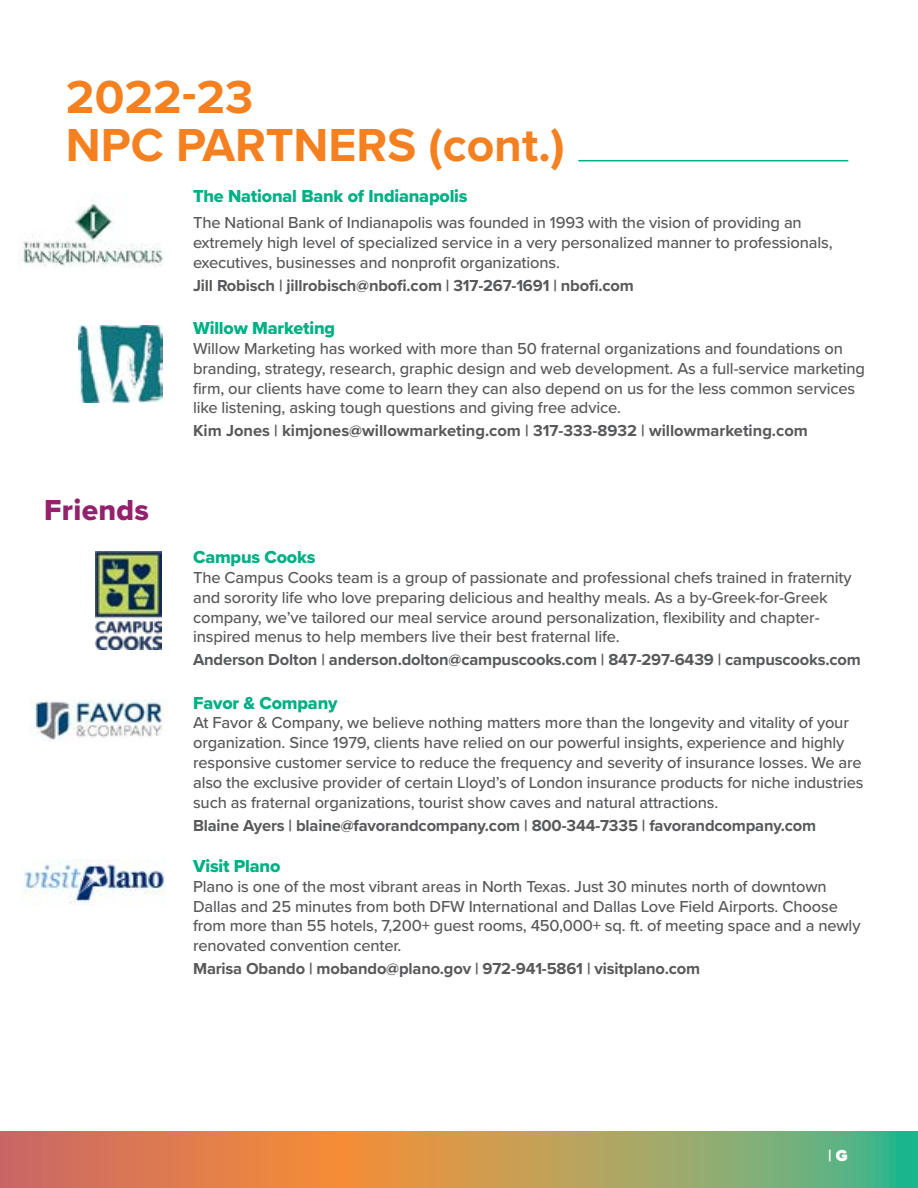
<style>
.page{position:relative;width:918px;height:1188px;background:#fff}
.page>*{position:absolute;margin:0;border:0;box-sizing:border-box;transform-origin:0 0}
.t1{font:700 48px/48px "Proxima Nova";color:#f58020}
.t2{font:30px "Proxima Nova Extrabld";letter-spacing:.01em;color:#94216c}
.t3{font:18px "Proxima Nova Extrabld";letter-spacing:-.01em;color:#00b085}
.t4{font:500 16.5px/19.8px "Proxima Nova";letter-spacing:-.01em;color:#58595b}
.t5{font:700 16.5px "Proxima Nova";letter-spacing:-.01em;color:#58595b}
.t6{font:700 16.5px "Proxima Nova";color:#fff}
.s1{font-weight:900}
</style>
<div class="page">
<svg style="left:0;top:1132px;width:918px;height:56px;background:#b8955c"></svg>
<img style="left:20px;top:195px;width:143px;height:72px">
<img style="left:22px;top:860px;width:143px;height:45px">
<hr style="left:578px;top:160px;width:270px;height:1px;background:#00b085">
<img style="left:79px;top:325px;width:84px;height:78px">
<img style="left:31px;top:700px;width:135px;height:40px">
<img style="left:96px;top:552px;width:65px;height:97px">
<h1 class="t1" style="left:66px;top:72px;width:501px">2022-23<br>NPC PARTNERS (cont.)</h1>
<p class="t3" style="left:193px;top:182px;width:276px">The National Bank of Indianapolis</p>
<p class="t4" style="left:193px;top:212px;width:641px">The National Bank of Indianapolis was founded in 1993 with the vision of providing an extremely high level of specialized service in a very personalized manner to professionals, executives, businesses and nonprofit organizations.</p>
<p class="t5" style="left:193px;top:273px;width:442px">Jill Robisch | jillrobisch@nbofi.com | 317-267-1691 | nbofi.com</p>
<p class="t3" style="left:193px;top:315px;width:144px">Willow Marketing</p>
<p class="t4" style="left:193px;top:338px;width:673px">Willow Marketing has worked with more than 50 fraternal organizations and foundations on branding, strategy, research, graphic design and web development. As a full-service marketing firm, our clients have come to learn they can also depend on us for the less common services like listening, asking tough questions and giving free advice.</p>
<p class="t5" style="left:193px;top:419px;width:616px">Kim Jones | kimjones@willowmarketing.com | 317-333-8932 | willowmarketing.com</p>
<h2 class="t2" style="left:44px;top:487px;width:106px">Friends</h2>
<p class="t3" style="left:193px;top:544px;width:124px">Campus Cooks</p>
<p class="t4" style="left:193px;top:567px;width:660px">The Campus Cooks team is a group of passionate and professional chefs trained in fraternity and sorority life who love preparing delicious and healthy meals. As a by-Greek-for-Greek company, we’ve tailored our meal service around personalization, flexibility and chapter&shy;inspired menus to help members live their best fraternal life.</p>
<p class="t5" style="left:193px;top:648px;width:669px">Anderson Dolton | anderson.dolton@campuscooks.com | 847-297-6439 | campuscooks.com</p>
<p class="t3" style="left:193px;top:689px;width:146px">Favor &amp; Company</p>
<p class="t4" style="left:193px;top:712px;width:672px">At Favor &amp; Company, we believe nothing matters more than the longevity and vitality of your organization. Since 1979, clients have relied on our powerful insights, experience and highly responsive customer service to reduce the frequency and severity of insurance losses. We are also the exclusive provider of certain Lloyd’s of London insurance products for niche industries such as fraternal organizations, tourist show caves and natural attractions.</p>
<p class="t5" style="left:193px;top:813px;width:625px">Blaine Ayers | blaine@favorandcompany.com | 800-344-7335 | favorandcompany.com</p>
<p class="t3" style="left:193px;top:853px;width:89px">Visit Plano</p>
<p class="t4" style="left:193px;top:876px;width:669px">Plano is one of the most vibrant areas in North Texas. Just 30 minutes north of downtown Dallas and 25 minutes from both DFW International and Dallas Love Field Airports. Choose from more than 55 hotels, 7,200+ guest rooms, 450,000+ sq. ft. of meeting space and a newly renovated convention center.</p>
<p class="t5" style="left:193px;top:956px;width:509px">Marisa Obando | mobando@plano.gov | 972-941-5861 | visitplano.com</p>
<p class="t6" style="left:828px;top:1143px;width:21px">| <span class="s1">G</span></p>
</div>
